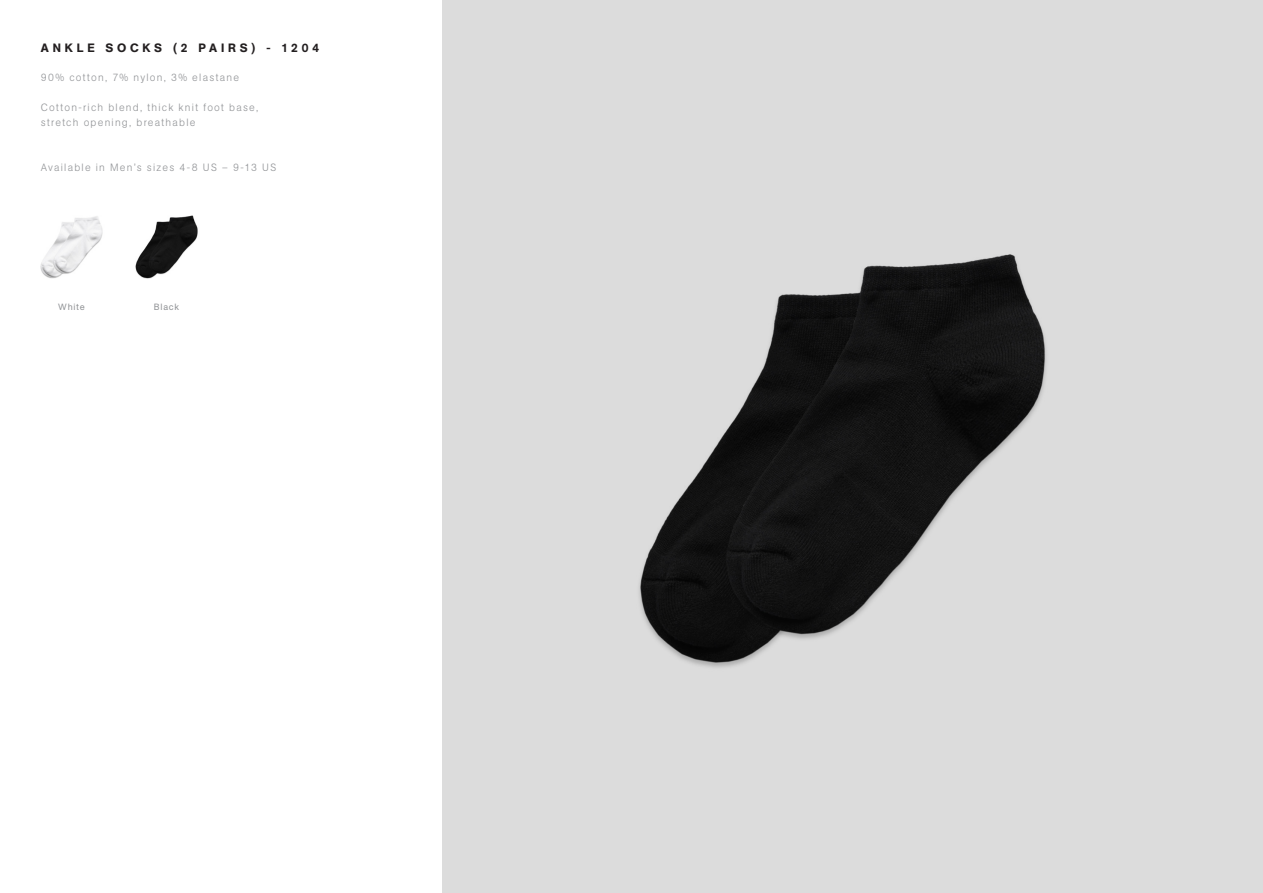
<style>
.page{position:relative;width:1263px;height:893px;background:#fff}
.page>*{position:absolute;margin:0;border:0;box-sizing:border-box;transform-origin:0 0}
.t1{font:500 12px "AG Book Pro";letter-spacing:.325em;color:#231f20}
.t2{font:300 10.5px/15px "AG Book Pro";letter-spacing:.115em;color:#939598}
.t3{font:9px "AG Book Pro";letter-spacing:.075em;color:#939598}
</style>
<div class="page">
<img style="left:40px;top:216px;width:63px;height:63px">
<img style="left:135px;top:215px;width:63px;height:64px">
<div style="left:442px;top:0;width:821px;height:893px;background:#dcdcdc"></div>
<img style="left:639px;top:254px;width:407px;height:414px">
<p class="t1" style="left:41px;top:40px;width:280px">ANKLE SOCKS (2 PAIRS) - 1204</p>
<p class="t2" style="left:41px;top:69px;width:200px">90% cotton, 7% nylon, 3% elastane</p>
<p class="t2" style="left:41px;top:99px;width:219px">Cotton-rich blend, thick knit foot base, stretch opening, breathable</p>
<p class="t2" style="left:41px;top:160px;width:237px">Available in Men’s sizes 4-8 US – 9-13 US</p>
<p class="t3" style="left:58px;top:301px;width:28px">White</p>
<p class="t3" style="left:154px;top:301px;width:27px">Black</p>
</div>
